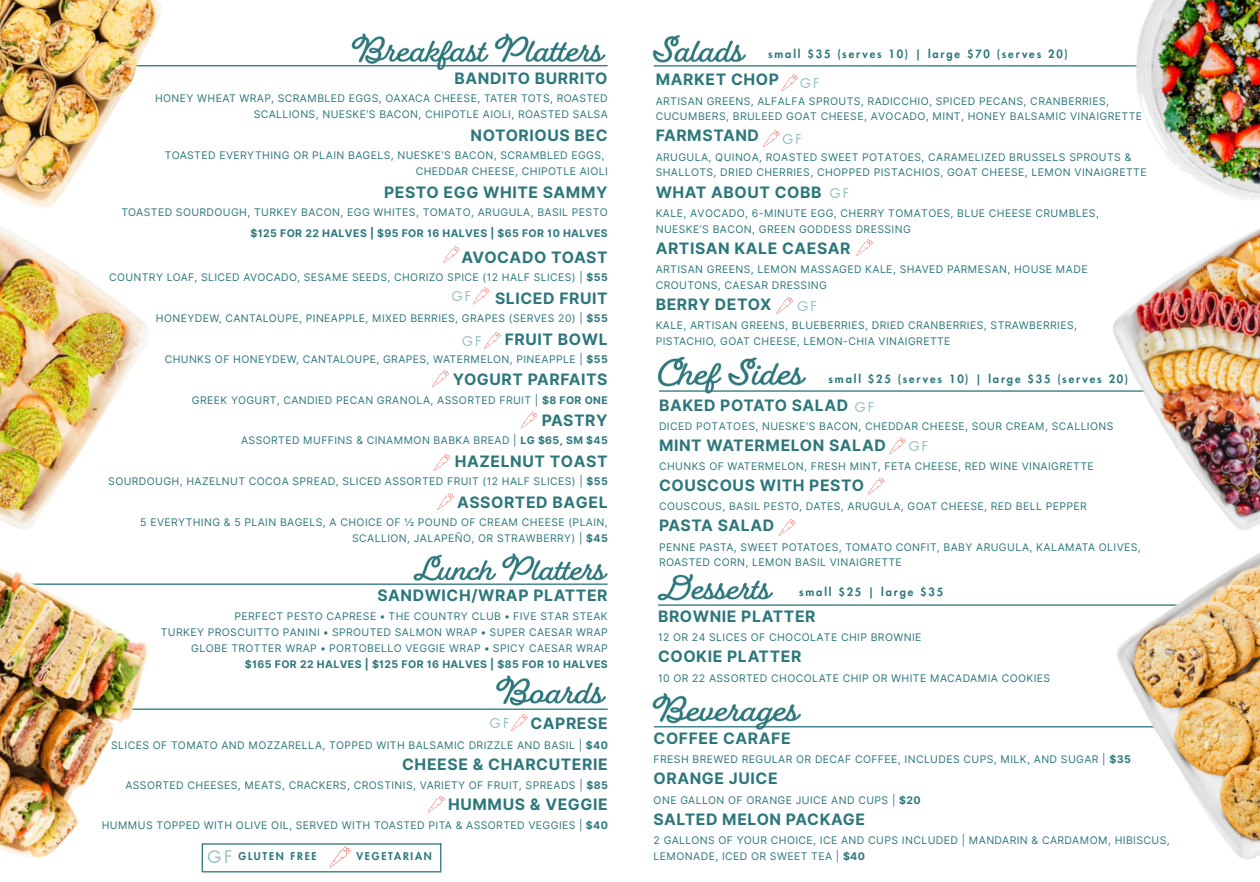
<style>
.page{position:relative;width:1260px;height:882px;background:#fff}
.page>*{position:absolute;margin:0;border:0;box-sizing:border-box;transform-origin:0 0}
.t1{font:16.97px "Futura LT Pro";color:#91bebd}
.t2{font:700 15.75px "Inter";letter-spacing:.035em;color:#2c777c}
.t3{font:13.3px "Futura LT Pro";letter-spacing:.17em;color:#91bebd}
.t4{font:800 11.03px "Futura LT Pro";letter-spacing:.17em;color:#2c777c}
.t5{font:10.5px/15.8px "Inter";letter-spacing:.035em;color:#2c777c}
.t6{font:800 10.5px "Futura LT Pro";letter-spacing:.17em;color:#2c777c}
.s1{font-weight:700}
</style>
<div class="page">
<hr style="left:0;top:65px;width:608px;height:1px;background:#2c777c">
<hr style="left:654px;top:65px;width:606px;height:2px;background:#2c777c">
<img style="left:0;top:0;width:305px;height:96px">
<hr style="left:659px;top:390px;width:601px;height:2px;background:#2c777c">
<hr style="left:654px;top:726px;width:606px;height:1px;background:#2c777c">
<hr style="left:658px;top:604px;width:602px;height:2px;background:#2c777c">
<img style="left:348px;top:33px;width:260px;height:38px">
<img style="left:657px;top:356px;width:152px;height:38px">
<img style="left:657px;top:573px;width:119px;height:33px">
<img style="left:652px;top:693px;width:151px;height:37px">
<img style="left:652px;top:34px;width:101px;height:33px">
<hr style="left:0;top:584px;width:608px;height:1px;background:#2c777c">
<img style="left:408px;top:553px;width:200px;height:32px">
<svg style="left:781px;top:74px;width:17px;height:18px"></svg>
<svg style="left:763px;top:130px;width:17px;height:18px"></svg>
<svg style="left:855px;top:239px;width:18px;height:17px"></svg>
<svg style="left:776px;top:297px;width:18px;height:17px"></svg>
<svg style="left:889px;top:437px;width:17px;height:18px"></svg>
<svg style="left:868px;top:477px;width:17px;height:18px"></svg>
<svg style="left:778px;top:519px;width:18px;height:17px"></svg>
<svg style="left:442px;top:246px;width:18px;height:18px"></svg>
<svg style="left:472px;top:287px;width:18px;height:18px"></svg>
<svg style="left:484px;top:332px;width:17px;height:17px"></svg>
<svg style="left:432px;top:370px;width:17px;height:17px"></svg>
<svg style="left:520px;top:411px;width:18px;height:18px"></svg>
<svg style="left:433px;top:454px;width:18px;height:17px"></svg>
<svg style="left:437px;top:493px;width:17px;height:17px"></svg>
<hr style="left:0;top:709px;width:608px;height:1px;background:#2c777c">
<img style="left:496px;top:675px;width:111px;height:31px">
<svg style="left:511px;top:714px;width:17px;height:18px"></svg>
<svg style="left:428px;top:795px;width:17px;height:18px"></svg>
<img style="left:0;top:639px;width:260px;height:234px">
<hr style="left:203px;top:871px;width:238px;height:1px;background:#2c777c">
<hr style="left:203px;top:843px;width:238px;height:2px;background:#2c777c">
<svg style="left:202px;top:843px;width:1px;height:29px"></svg>
<svg style="left:440px;top:843px;width:1px;height:28px"></svg>
<svg style="left:329px;top:843px;width:23px;height:29px"></svg>
<img style="left:1074px;top:0;width:186px;height:171px">
<img style="left:1086px;top:171px;width:174px;height:312px">
<img style="left:1066px;top:483px;width:194px;height:377px">
<img style="left:0;top:96px;width:275px;height:543px">
<p class="t2" style="left:455px;top:69px;width:155px">BANDITO BURRITO</p>
<p class="t5" style="left:155px;top:90px;width:454px;line-height:16.3px;text-align:right">HONEY WHEAT WRAP, SCRAMBLED EGGS, OAXACA CHEESE, TATER TOTS, ROASTED<br>SCALLIONS, NUESKE’S BACON, CHIPOTLE AIOLI, ROASTED SALSA</p>
<p class="t2" style="left:471px;top:126px;width:139px">NOTORIOUS BEC</p>
<p class="t5" style="left:416px;top:147px;width:194px;line-height:16.3px;text-indent:-251px">TOASTED EVERYTHING OR PLAIN BAGELS, NUESKE'S BACON, SCRAMBLED EGGS,<br>CHEDDAR CHEESE, CHIPOTLE AIOLI</p>
<p class="t2" style="left:384px;top:183px;width:225px">PESTO EGG WHITE SAMMY</p>
<p class="t5" style="left:121px;top:202px;width:488px;line-height:20.5px;text-align:right">TOASTED SOURDOUGH, TURKEY BACON, EGG WHITES, TOMATO, ARUGULA, BASIL PESTO <span class="s1">$125 FOR 22 HALVES | $95 FOR 16 HALVES | $65 FOR 10 HALVES</span></p>
<p class="t2" style="left:461px;top:248px;width:148px">AVOCADO TOAST</p>
<p class="t5" style="left:109px;top:269px;width:500px">COUNTRY LOAF, SLICED AVOCADO, SESAME SEEDS, CHORIZO SPICE (12 HALF SLICES) | <span class="s1">$55</span></p>
<p class="t2" style="left:495px;top:289px;width:114px">SLICED FRUIT</p>
<p class="t5" style="left:156px;top:310px;width:453px">HONEYDEW, CANTALOUPE, PINEAPPLE, MIXED BERRIES, GRAPES (SERVES 20) | <span class="s1">$55</span></p>
<p class="t2" style="left:505px;top:329px;width:104px">FRUIT BOWL</p>
<p class="t5" style="left:165px;top:351px;width:445px">CHUNKS OF HONEYDEW, CANTALOUPE, GRAPES, WATERMELON, PINEAPPLE | <span class="s1">$55</span></p>
<p class="t2" style="left:453px;top:370px;width:156px">YOGURT PARFAITS</p>
<p class="t5" style="left:192px;top:392px;width:417px">GREEK YOGURT, CANDIED PECAN GRANOLA, ASSORTED FRUIT | <span class="s1">$8 FOR ONE</span></p>
<p class="t2" style="left:542px;top:411px;width:67px">PASTRY</p>
<p class="t5" style="left:241px;top:433px;width:368px">ASSORTED MUFFINS &amp; CINAMMON BABKA BREAD | <span class="s1">LG $65, SM $45</span></p>
<p class="t2" style="left:455px;top:452px;width:154px">HAZELNUT TOAST</p>
<p class="t5" style="left:108px;top:474px;width:501px">SOURDOUGH, HAZELNUT COCOA SPREAD, SLICED ASSORTED FRUIT (12 HALF SLICES) | <span class="s1">$55</span></p>
<p class="t2" style="left:457px;top:493px;width:152px">ASSORTED BAGEL</p>
<p class="t5" style="left:140px;top:514px;width:469px;line-height:16.3px;text-align:right">5 EVERYTHING &amp; 5 PLAIN BAGELS, A CHOICE OF ½ POUND OF CREAM CHEESE (PLAIN,<br>SCALLION, JALAPEÑO, OR STRAWBERRY) | <span class="s1">$45</span></p>
<p class="t3" style="left:452px;top:290px;width:21px">GF</p>
<p class="t3" style="left:462px;top:335px;width:21px">GF</p>
<p class="t2" style="left:378px;top:586px;width:232px">SANDWICH/WRAP PLATTER</p>
<p class="t5" style="left:234px;top:609px;width:375px">PERFECT PESTO CAPRESE • THE COUNTRY CLUB • FIVE STAR STEAK</p>
<p class="t5" style="left:161px;top:624px;width:449px;text-align:right">TURKEY PROSCUITTO PANINI • SPROUTED SALMON WRAP • SUPER CAESAR WRAP<br>GLOBE TROTTER WRAP • PORTOBELLO VEGGIE WRAP • SPICY CAESAR WRAP<br><span class="s1">$165 FOR 22 HALVES | $125 FOR 16 HALVES | $85 FOR 10 HALVES</span></p>
<h4 class="t2" style="left:530px;top:714px;width:79px">CAPRESE</h4>
<h4 class="t5" style="left:111px;top:737px;width:498px">SLICES OF TOMATO AND MOZZARELLA, TOPPED WITH BALSAMIC DRIZZLE AND BASIL | <span class="s1">$40</span></h4>
<h4 class="t2" style="left:402px;top:754px;width:207px">CHEESE &amp; CHARCUTERIE</h4>
<h4 class="t5" style="left:125px;top:777px;width:484px">ASSORTED CHEESES, MEATS, CRACKERS, CROSTINIS, VARIETY OF FRUIT, SPREADS | <span class="s1">$85</span></h4>
<h4 class="t2" style="left:448px;top:795px;width:161px">HUMMUS &amp; VEGGIE</h4>
<h4 class="t5" style="left:102px;top:817px;width:508px">HUMMUS TOPPED WITH OLIVE OIL, SERVED WITH TOASTED PITA &amp; ASSORTED VEGGIES | <span class="s1">$40</span></h4>
<p class="t1" style="left:207px;top:849px;width:26px">GF</p>
<p class="t6" style="left:239px;top:852px;width:80px">GLUTEN FREE</p>
<p class="t6" style="left:357px;top:852px;width:77px">VEGETARIAN</p>
<p class="t3" style="left:490px;top:717px;width:21px">GF</p>
<p class="t4" style="left:768px;top:49px;width:301px">small $35 (serves 10) | large $70 (serves 20)</p>
<p class="t2" style="left:656px;top:70px;width:125px">MARKET CHOP</p>
<p class="t5" style="left:656px;top:93px;width:488px">ARTISAN GREENS, ALFALFA SPROUTS, RADICCHIO, SPICED PECANS, CRANBERRIES,<br>CUCUMBERS, BRULEED GOAT CHEESE, AVOCADO, MINT, HONEY BALSAMIC VINAIGRETTE</p>
<p class="t2" style="left:656px;top:126px;width:105px">FARMSTAND</p>
<p class="t5" style="left:656px;top:149px;width:492px">ARUGULA, QUINOA, ROASTED SWEET POTATOES, CARAMELIZED BRUSSELS SPROUTS &amp;<br>SHALLOTS, DRIED CHERRIES, CHOPPED PISTACHIOS, GOAT CHEESE, LEMON VINAIGRETTE</p>
<h1 class="t3" style="left:800px;top:77px;width:21px">GF</h1>
<h3 class="t3" style="left:782px;top:133px;width:21px">GF</h3>
<p class="t2" style="left:656px;top:183px;width:167px">WHAT ABOUT COBB</p>
<p class="t5" style="left:656px;top:205px;width:445px">KALE, AVOCADO, 6-MINUTE EGG, CHERRY TOMATOES, BLUE CHEESE CRUMBLES,<br>NUESKE’S BACON, GREEN GODDESS DRESSING</p>
<p class="t2" style="left:656px;top:239px;width:196px">ARTISAN KALE CAESAR</p>
<p class="t5" style="left:656px;top:261px;width:433px">ARTISAN GREENS, LEMON MASSAGED KALE, SHAVED PARMESAN, HOUSE MADE<br>CROUTONS, CAESAR DRESSING</p>
<p class="t2" style="left:656px;top:295px;width:117px">BERRY DETOX</p>
<p class="t5" style="left:656px;top:317px;width:423px">KALE, ARTISAN GREENS, BLUEBERRIES, DRIED CRANBERRIES, STRAWBERRIES,<br>PISTACHIO, GOAT CHEESE, LEMON-CHIA VINAIGRETTE</p>
<h3 class="t3" style="left:830px;top:187px;width:21px">GF</h3>
<p class="t3" style="left:798px;top:300px;width:21px">GF</p>
<h2 class="t4" style="left:829px;top:374px;width:301px">small $25 (serves 10) | large $35 (serves 20)</h2>
<p class="t2" style="left:659px;top:395px;width:191px">BAKED POTATO SALAD</p>
<p class="t5" style="left:659px;top:418px;width:456px">DICED POTATOES, NUESKE’S BACON, CHEDDAR CHEESE, SOUR CREAM, SCALLIONS</p>
<p class="t2" style="left:659px;top:436px;width:228px">MINT WATERMELON SALAD</p>
<p class="t5" style="left:659px;top:458px;width:436px">CHUNKS OF WATERMELON, FRESH MINT, FETA CHEESE, RED WINE VINAIGRETTE</p>
<p class="t2" style="left:659px;top:476px;width:207px">COUSCOUS WITH PESTO</p>
<p class="t5" style="left:659px;top:499px;width:429px">COUSCOUS, BASIL PESTO, DATES, ARUGULA, GOAT CHEESE, RED BELL PEPPER</p>
<p class="t2" style="left:659px;top:516px;width:117px">PASTA SALAD</p>
<p class="t5" style="left:659px;top:539px;width:483px">PENNE PASTA, SWEET POTATOES, TOMATO CONFIT, BABY ARUGULA, KALAMATA OLIVES,<br>ROASTED CORN, LEMON BASIL VINAIGRETTE</p>
<h2 class="t4" style="left:799px;top:587px;width:146px">small $25 | large $35</h2>
<p class="t3" style="left:855px;top:401px;width:21px">GF</p>
<p class="t3" style="left:909px;top:440px;width:21px">GF</p>
<h4 class="t2" style="left:658px;top:607px;width:159px">BROWNIE PLATTER</h4>
<h4 class="t5" style="left:658px;top:630px;width:265px">12 OR 24 SLICES OF CHOCOLATE CHIP BROWNIE</h4>
<h4 class="t2" style="left:658px;top:647px;width:145px">COOKIE PLATTER</h4>
<h4 class="t5" style="left:658px;top:670px;width:394px">10 OR 22 ASSORTED CHOCOLATE CHIP OR WHITE MACADAMIA COOKIES</h4>
<p class="t2" style="left:654px;top:729px;width:139px">COFFEE CARAFE</p>
<p class="t5" style="left:654px;top:752px;width:479px">FRESH BREWED REGULAR OR DECAF COFFEE, INCLUDES CUPS, MILK, AND SUGAR | <span class="s1">$35</span></p>
<p class="t2" style="left:654px;top:769px;width:125px">ORANGE JUICE</p>
<p class="t5" style="left:654px;top:792px;width:269px">ONE GALLON OF ORANGE JUICE AND CUPS | <span class="s1">$20</span></p>
<p class="t2" style="left:654px;top:810px;width:213px">SALTED MELON PACKAGE</p>
<p class="t5" style="left:654px;top:832px;width:518px">2 GALLONS OF YOUR CHOICE, ICE AND CUPS INCLUDED | MANDARIN &amp; CARDAMOM, HIBISCUS,<br>LEMONADE, ICED OR SWEET TEA | <span class="s1">$40</span></p>
</div>
